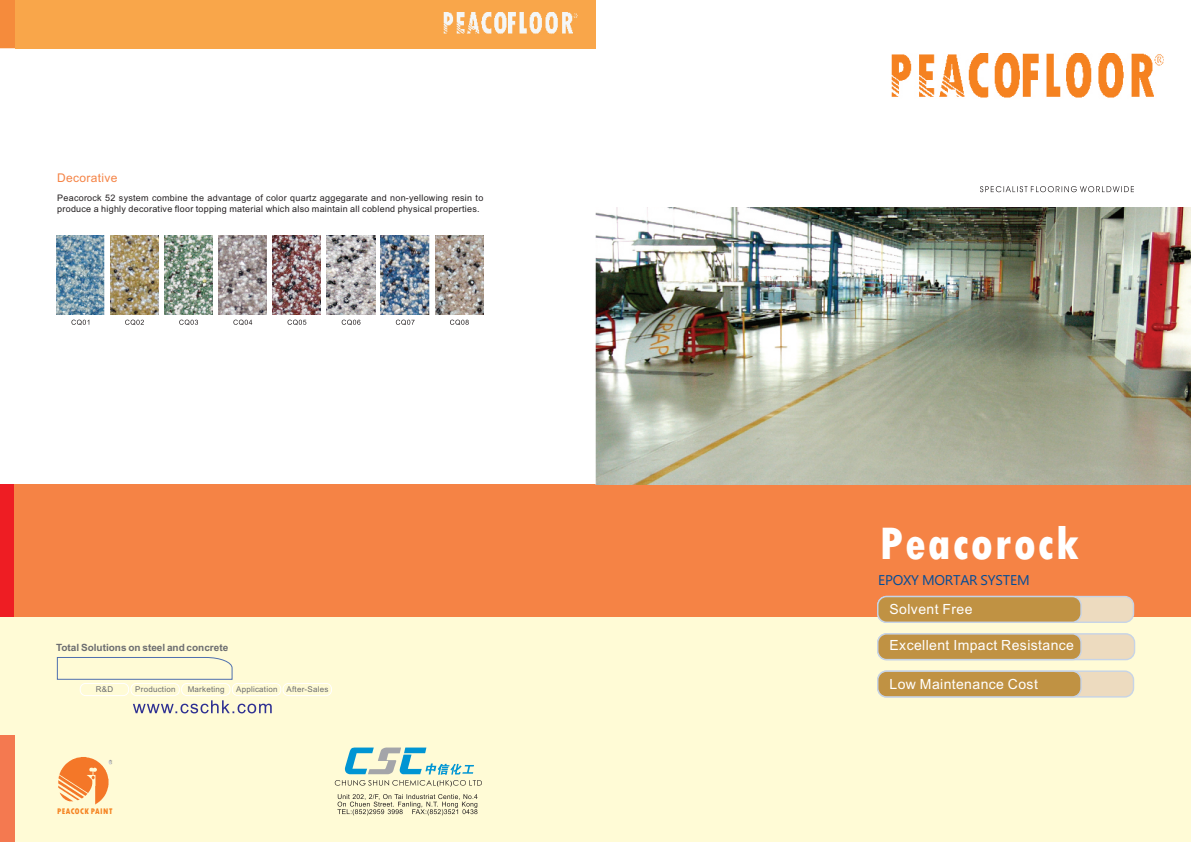
<style>
.page{position:relative;width:1191px;height:842px;background:#fff}
.page>*{position:absolute;margin:0;border:0;box-sizing:border-box;transform-origin:0 0}
.t1{font:800 condensed 48px "Tw Cen";letter-spacing:.05em;color:#fff}
.t2{font:14.1px "Ebrima";letter-spacing:-.015em;color:#014c98}
.t3{font:14px "Arial";letter-spacing:.03em;color:#fff}
.t4{font:12px "Arial";letter-spacing:.03em;color:#f58345}
.t5{font:700 10px "Arial";color:#6c6d70}
.t6{font:9px/10.6px "Arial";letter-spacing:.03em;color:#231f20}
.t7{font:800 condensed 8.6px "Tw Cen";letter-spacing:.05em;color:#f58220}
.t8{font:8px "Arial";letter-spacing:.03em;color:#6c6d70}
</style>
<div class="page">
<div style="left:0;top:485px;width:1191px;height:357px;background:#fffbd6"></div>
<div style="left:0;top:485px;width:1191px;height:132px;background:#f58345"></div>
<div style="left:0;top:485px;width:14px;height:132px;background:#ee1d23"></div>
<img style="left:595px;top:208px;width:596px;height:277px">
<svg style="left:980px;top:186px;width:153px;height:6px"></svg>
<img style="left:381px;top:236px;width:48px;height:79px">
<img style="left:110px;top:236px;width:48px;height:79px">
<img style="left:435px;top:236px;width:48px;height:79px">
<img style="left:327px;top:236px;width:48px;height:79px">
<img style="left:273px;top:236px;width:48px;height:79px">
<img style="left:218px;top:236px;width:49px;height:79px">
<img style="left:164px;top:236px;width:49px;height:79px">
<img style="left:56px;top:236px;width:48px;height:79px">
<svg style="left:71px;top:320px;width:18px;height:5px"></svg>
<svg style="left:125px;top:320px;width:19px;height:5px"></svg>
<svg style="left:179px;top:320px;width:19px;height:5px"></svg>
<svg style="left:233px;top:320px;width:19px;height:5px"></svg>
<svg style="left:287px;top:320px;width:19px;height:5px"></svg>
<svg style="left:342px;top:320px;width:18px;height:5px"></svg>
<svg style="left:396px;top:320px;width:18px;height:5px"></svg>
<svg style="left:450px;top:320px;width:19px;height:5px"></svg>
<div style="left:877px;top:596px;width:257px;height:27px;background:#eddbbf;border:1px solid #c7d4e7;border-radius:9px"></div>
<div style="left:877px;top:633px;width:258px;height:27px;background:#eddbbf;border:1px solid #c7d4e7;border-radius:9px"></div>
<div style="left:877px;top:670px;width:257px;height:28px;background:#eddbbf;border:1px solid #c7d4e7;border-radius:9px"></div>
<div style="left:877px;top:596px;width:204px;height:27px;background:#c09243;border:1px solid #c7d4e7;border-radius:9px"></div>
<div style="left:877px;top:633px;width:204px;height:27px;background:#c09243;border:1px solid #c7d4e7;border-radius:9px"></div>
<div style="left:877px;top:670px;width:204px;height:28px;background:#c09243;border:1px solid #c7d4e7;border-radius:9px"></div>
<img style="left:891px;top:54px;width:272px;height:44px">
<svg style="left:56px;top:657px;width:177px;height:23px"></svg>
<div style="left:80px;top:683px;width:49px;height:13px;border:1px solid #fff;border-radius:5px"></div>
<div style="left:131px;top:683px;width:48px;height:13px;border:1px solid #fff;border-radius:5px"></div>
<div style="left:181px;top:683px;width:49px;height:13px;border:1px solid #fff;border-radius:5px"></div>
<div style="left:232px;top:683px;width:49px;height:13px;border:1px solid #fff;border-radius:5px"></div>
<div style="left:283px;top:683px;width:49px;height:13px;border:1px solid #fff;border-radius:5px"></div>
<svg style="left:337px;top:794px;width:140px;height:21px"></svg>
<svg style="left:58px;top:757px;width:54px;height:47px"></svg>
<svg style="left:335px;top:747px;width:147px;height:39px"></svg>
<svg style="left:133px;top:700px;width:139px;height:13px"></svg>
<div style="left:0;top:0;width:595px;height:49px;background:#f9a64a"></div>
<img style="left:443px;top:12px;width:134px;height:22px">
<h3 class="t4" style="left:57px;top:173px;width:62px">Decorative</h3>
<p class="t6" style="left:57px;top:194px;width:427px">Peacorock 52 system combine the advantage of color quartz aggegarate and non-yellowing resin to produce a highly decorative floor topping material which also maintain all coblend physical properties.</p>
<p class="t5" style="left:56px;top:643px;width:174px">Total Solutions on steel and concrete</p>
<p class="t8" style="left:96px;top:687px;width:19px">R&amp;D</p>
<p class="t8" style="left:135px;top:686px;width:42px">Production</p>
<p class="t8" style="left:188px;top:686px;width:38px">Marketing</p>
<p class="t8" style="left:236px;top:686px;width:94px">Application After-Sales</p>
<p class="t7" style="left:57px;top:808px;width:57px">PEACOCK PAINT</p>
<h1 class="t1" style="left:879px;top:526px;width:201px">Peacorock</h1>
<h2 class="t2" style="left:878px;top:575px;width:153px">EPOXY MORTAR SYSTEM</h2>
<h3 class="t3" style="left:889px;top:604px;width:84px">Solvent Free</h3>
<h3 class="t3" style="left:889px;top:640px;width:186px">Excellent Impact Resistance</h3>
<h3 class="t3" style="left:889px;top:679px;width:150px">Low Maintenance Cost</h3>
</div>
